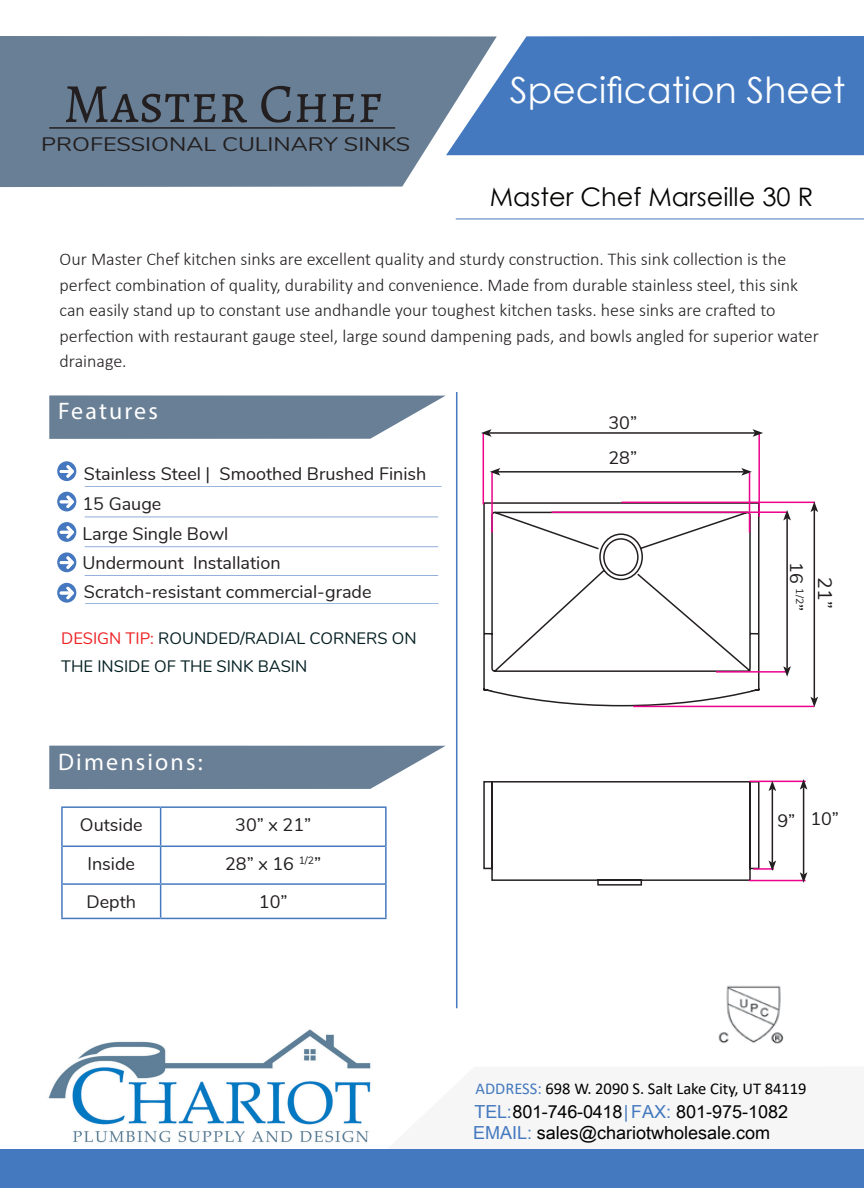
<style>
.page{position:relative;width:864px;height:1188px;background:#fff}
.page>*{position:absolute;margin:0;border:0;box-sizing:border-box;transform-origin:0 0}
.t1{font:55.5px "Alegreya SC";color:#231f20}
.t2{font:36px "Century Gothic";color:#fff}
.t3{font:25.5px "Century Gothic";color:#040503}
.t4{font:24px "Myriad Pro";letter-spacing:.09em;color:#fff}
.t5{font:19.5px "Nunito";color:#231f20;scale:1.2 1}
.t6{font:19.5px "Nunito";color:#231f20}
.t7{font:300 18px/25.5px "Calibri";color:#231f20}
.t8{font:18px "Nunito";color:#231f20}
.t9{font:18px "Arial Unicode MS";color:#000}
.t10{font:16.5px/28.5px "Nunito";color:#041f22}
.t11{font:16.5px "Calibri";color:#000}
.s1{color:#ee2123}
.s2{color:#4479bf}
</style>
<div class="page">
<svg style="left:49px;top:746px;width:396px;height:43px;background:#778a9e"></svg>
<div style="left:0;top:36px;width:497px;height:151px;background:#697f95"></div>
<svg style="left:446px;top:36px;width:418px;height:119px;background:#5080c0"></svg>
<svg style="left:57px;top:461px;width:19px;height:20px"></svg>
<svg style="left:57px;top:492px;width:19px;height:19px"></svg>
<svg style="left:57px;top:522px;width:19px;height:20px"></svg>
<svg style="left:57px;top:552px;width:19px;height:20px"></svg>
<svg style="left:49px;top:395px;width:397px;height:44px;background:#798da0"></svg>
<div style="left:1px;top:1149px;width:863px;height:39px;background:#4479bf"></div>
<img style="left:48px;top:1030px;width:323px;height:113px">
<hr style="left:456px;top:392px;width:1px;height:616px;background:#4479bf">
<svg style="left:57px;top:583px;width:19px;height:20px"></svg>
<hr style="left:456px;top:219px;width:408px;height:1px;background:#4479bf">
<hr style="left:85px;top:486px;width:357px;height:1px;background:#4479bf">
<hr style="left:85px;top:517px;width:353px;height:1px;background:#4479bf">
<hr style="left:85px;top:546px;width:353px;height:1px;background:#4479bf">
<hr style="left:85px;top:575px;width:353px;height:1px;background:#4479bf">
<hr style="left:85px;top:603px;width:354px;height:1px;background:#4479bf">
<img style="left:718px;top:985px;width:66px;height:59px">
<hr style="left:160px;top:808px;width:1px;height:38px;background:#4479bf">
<hr style="left:63px;top:846px;width:98px;height:1px;background:#4479bf">
<hr style="left:161px;top:846px;width:224px;height:1px;background:#4479bf">
<hr style="left:160px;top:847px;width:1px;height:36px;background:#4479bf">
<hr style="left:63px;top:883px;width:98px;height:2px;background:#4479bf">
<hr style="left:161px;top:883px;width:224px;height:2px;background:#4479bf">
<hr style="left:160px;top:885px;width:1px;height:33px;background:#4479bf">
<hr style="left:61px;top:806px;width:100px;height:2px;background:#4479bf">
<hr style="left:61px;top:808px;width:2px;height:38px;background:#4479bf">
<hr style="left:161px;top:806px;width:226px;height:2px;background:#4479bf">
<hr style="left:385px;top:808px;width:2px;height:38px;background:#4479bf">
<hr style="left:61px;top:846px;width:2px;height:38px;background:#4479bf">
<hr style="left:385px;top:846px;width:2px;height:38px;background:#4479bf">
<hr style="left:61px;top:884px;width:2px;height:34px;background:#4479bf">
<hr style="left:385px;top:884px;width:2px;height:34px;background:#4479bf">
<hr style="left:61px;top:918px;width:100px;height:1px;background:#4479bf">
<hr style="left:161px;top:918px;width:226px;height:1px;background:#4479bf">
<hr style="left:49px;top:127px;width:346px;height:2px;background:#231f20">
<svg style="left:482px;top:502px;width:279px;height:384px"></svg>
<hr style="left:633px;top:706px;width:181px;height:1px;background:#ed028c">
<hr style="left:621px;top:502px;width:194px;height:1px;background:#ed028c">
<hr style="left:716px;top:671px;width:72px;height:2px;background:#ed028c">
<hr style="left:552px;top:511px;width:235px;height:2px;background:#ed028c">
<hr style="left:483px;top:433px;width:1px;height:71px;background:#ed028c">
<hr style="left:491px;top:472px;width:2px;height:61px;background:#ed028c">
<hr style="left:749px;top:472px;width:1px;height:61px;background:#ed028c">
<hr style="left:758px;top:433px;width:2px;height:84px;background:#ed028c">
<hr style="left:489px;top:432px;width:266px;height:2px;background:#231f20">
<svg style="left:481px;top:429px;width:11px;height:8px"></svg>
<svg style="left:753px;top:429px;width:10px;height:8px"></svg>
<hr style="left:498px;top:471px;width:246px;height:2px;background:#231f20">
<svg style="left:490px;top:468px;width:10px;height:8px"></svg>
<svg style="left:741px;top:468px;width:11px;height:8px"></svg>
<hr style="left:786px;top:518px;width:2px;height:151px;background:#231f20">
<svg style="left:783px;top:510px;width:8px;height:10px"></svg>
<svg style="left:783px;top:666px;width:8px;height:11px"></svg>
<hr style="left:814px;top:510px;width:1px;height:189px;background:#231f20">
<svg style="left:810px;top:697px;width:8px;height:10px"></svg>
<svg style="left:810px;top:502px;width:8px;height:10px"></svg>
<hr style="left:749px;top:880px;width:57px;height:1px;background:#ed028c">
<hr style="left:749px;top:781px;width:57px;height:1px;background:#ed028c">
<hr style="left:803px;top:787px;width:1px;height:88px;background:#231f20">
<svg style="left:800px;top:872px;width:7px;height:11px"></svg>
<svg style="left:800px;top:779px;width:7px;height:11px"></svg>
<hr style="left:753px;top:868px;width:21px;height:2px;background:#ed028c">
<hr style="left:772px;top:789px;width:1px;height:74px;background:#231f20">
<svg style="left:769px;top:861px;width:7px;height:10px"></svg>
<svg style="left:769px;top:781px;width:7px;height:10px"></svg>
<p class="t1" style="left:63px;top:65px;width:320px">Master Chef</p>
<p class="t5" style="left:41px;top:130px;width:309px">PROFESSIONAL CULINARY SINKS</p>
<p class="t2" style="left:510px;top:65px;width:337px">Specification Sheet</p>
<p class="t3" style="left:490px;top:179px;width:325px">Master Chef Marseille 30 R</p>
<p class="t7" style="left:60px;top:247px;width:761px">Our Master Chef kitchen sinks are excellent quality and sturdy construction. This sink collection is the perfect combination of quality, durability and convenience. Made from durable stainless steel, this sink can easily stand up to constant use andhandle your toughest kitchen tasks. hese sinks are crafted to perfection with restaurant gauge steel, large sound dampening pads, and bowls angled for superior water drainage.</p>
<p class="t4" style="left:58px;top:397px;width:101px">Features</p>
<p class="t8" style="left:84px;top:460px;width:344px">Stainless Steel | Smoothed Brushed Finish</p>
<p class="t8" style="left:83px;top:491px;width:80px">15 Gauge</p>
<p class="t8" style="left:83px;top:521px;width:147px">Large Single Bowl</p>
<p class="t8" style="left:83px;top:549px;width:200px">Undermount Installation</p>
<p class="t8" style="left:84px;top:579px;width:289px">Scratch-resistant commercial-grade</p>
<p class="t10" style="left:61px;top:623px;width:357px"><span class="s1">DESIGN TIP:</span> ROUNDED/RADIAL CORNERS ON<br>THE INSIDE OF THE SINK BASIN</p>
<p class="t4" style="left:58px;top:747px;width:146px">Dimensions:</p>
<p class="t8" style="left:80px;top:812px;width:64px">Outside</p>
<p class="t8" style="left:235px;top:812px;width:78px">30” x 21”</p>
<p class="t8" style="left:87px;top:851px;width:49px">Inside</p>
<p class="t8" style="left:225px;top:851px;width:98px">28” x 16 <sup>1/2</sup>”</p>
<p class="t8" style="left:86px;top:889px;width:51px">Depth</p>
<p class="t8" style="left:259px;top:889px;width:30px">10”</p>
<p class="t8" style="left:609px;top:409px;width:30px">30”</p>
<p class="t8" style="left:609px;top:445px;width:30px">28”</p>
<p class="t8" style="left:810px;top:562px;width:50px;rotate:90deg">16 <sup>1/2</sup>”</p>
<p class="t6" style="left:839px;top:577px;width:33px;rotate:90deg">21”</p>
<p class="t8" style="left:778px;top:807px;width:19px">9”</p>
<p class="t8" style="left:810px;top:805px;width:30px">10”</p>
<p class="t11" style="left:476px;top:1077px;width:333px"><span class="s2">ADDRESS:</span> 698 W. 2090 S. Salt Lake City, UT 84119</p>
<p class="t9" style="left:475px;top:1099px;width:315px"><span class="s2">TEL:</span> 801-746-0418 <span class="s2">|FAX:</span> 801-975-1082</p>
<p class="t9" style="left:473px;top:1120px;width:299px"><span class="s2">EMAIL:</span> sales@chariotwholesale.com</p>
</div>
